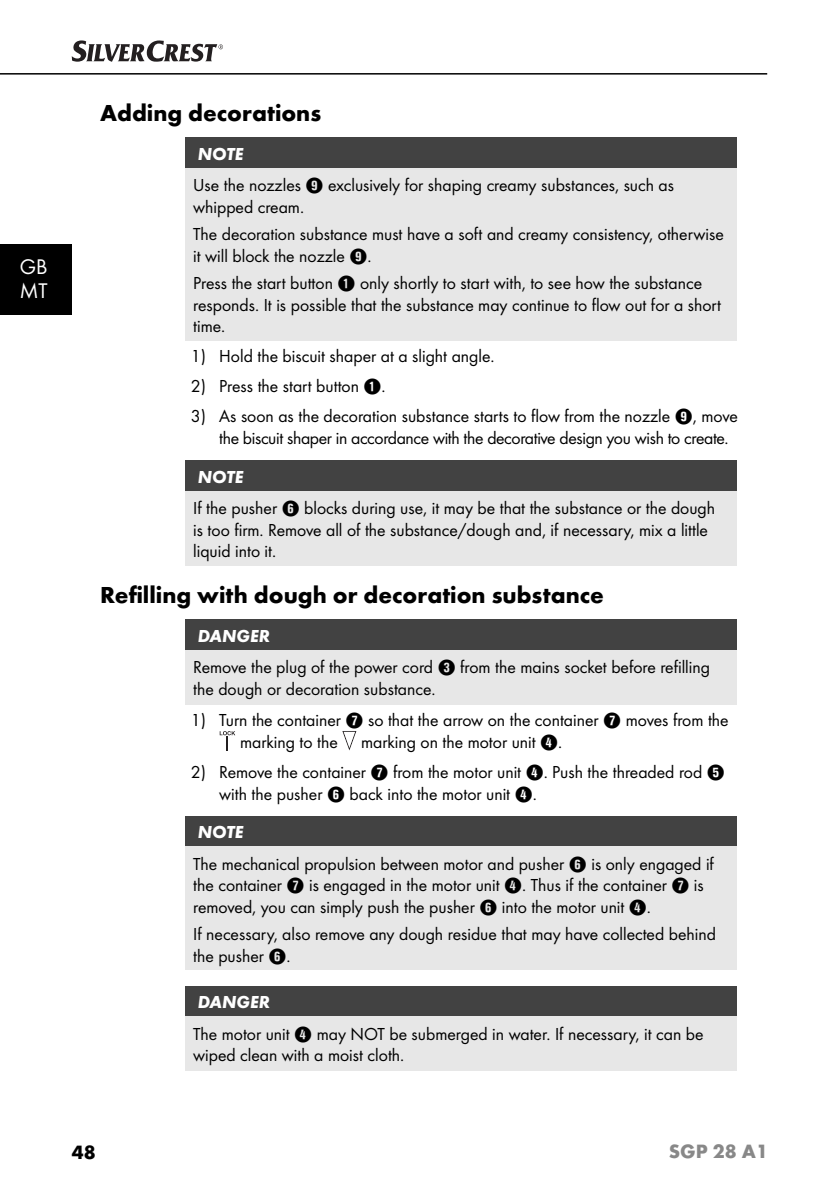
<style>
.page{position:relative;width:839px;height:1191px;background:#fff}
.page>*{position:absolute;margin:0;border:0;box-sizing:border-box;transform-origin:0 0}
.t1{font:700 24px "Futura";color:#000}
.t2{font:22px/24px "Futura Boo";color:#fff}
.t3{font:700 20px "Futura";color:#888}
.t4{font:700 20px "Futura";color:#000}
.t5{font:18px/21.6px "Futura Boo";color:#000}
.t6{font:18px/21.6px "Futura Boo";letter-spacing:-.02em;color:#000}
.t7{font:italic 700 18px "Futura";color:#fff}
.s1{font-family:"Hako PI Nummern"}
</style>
<div class="page">
<hr style="left:0;top:73px;width:767px;height:2px;background:#000">
<svg style="left:72px;top:40px;width:151px;height:22px"></svg>
<div style="left:0;top:244px;width:72px;height:71px;background:#000"></div>
<div style="left:185px;top:138px;width:552px;height:30px;background:#424242"></div>
<div style="left:185px;top:168px;width:552px;height:172px;background:#e7e7e7"></div>
<div style="left:185px;top:460px;width:552px;height:31px;background:#424242"></div>
<div style="left:185px;top:491px;width:552px;height:74px;background:#e7e7e7"></div>
<div style="left:185px;top:619px;width:552px;height:31px;background:#424242"></div>
<div style="left:185px;top:650px;width:552px;height:54px;background:#e7e7e7"></div>
<svg style="left:220px;top:731px;width:15px;height:20px"></svg>
<svg style="left:342px;top:731px;width:14px;height:19px"></svg>
<div style="left:185px;top:816px;width:552px;height:30px;background:#424242"></div>
<div style="left:185px;top:846px;width:552px;height:124px;background:#e7e7e7"></div>
<div style="left:185px;top:986px;width:552px;height:30px;background:#424242"></div>
<div style="left:185px;top:1016px;width:552px;height:55px;background:#e7e7e7"></div>
<p class="t2" style="left:20px;top:256px;width:29px">GB<br>MT</p>
<h1 class="t1" style="left:100px;top:104px;width:222px">Adding decorations</h1>
<p class="t7" style="left:198px;top:147px;width:47px">NOTE</p>
<p class="t5" style="left:193px;top:175px;width:482px">Use the nozzles <span class="s1">9</span> exclusively for shaping creamy substances, such as whipped cream.</p>
<p class="t5" style="left:193px;top:224px;width:532px">The decoration substance must have a soft and creamy consistency, otherwise it will block the nozzle <span class="s1">9</span>.</p>
<p class="t5" style="left:193px;top:273px;width:529px">Press the start button <span class="s1">1</span> only shortly to start with, to see how the substance responds. It is possible that the substance may continue to flow out for a short time.</p>
<p class="t5" style="left:191px;top:346px;width:305px">1) Hold the biscuit shaper at a slight angle.</p>
<p class="t5" style="left:191px;top:376px;width:196px">2) Press the start button <span class="s1">1</span>.</p>
<p class="t6" style="left:219px;top:407px;width:520px;text-indent:-28px">3) As soon as the decoration substance starts to flow from the nozzle <span class="s1">9</span>, move the biscuit shaper in accordance with the decorative design you wish to create.</p>
<p class="t7" style="left:198px;top:469px;width:47px">NOTE</p>
<p class="t5" style="left:193px;top:498px;width:523px">If the pusher <span class="s1">6</span> blocks during use, it may be that the substance or the dough is too firm. Remove all of the substance/dough and, if necessary, mix a little liquid into it.</p>
<h1 class="t1" style="left:100px;top:586px;width:505px">Refilling with dough or decoration substance</h1>
<p class="t7" style="left:198px;top:628px;width:74px">DANGER</p>
<p class="t5" style="left:193px;top:657px;width:518px">Remove the plug of the power cord <span class="s1">3</span> from the mains socket before refilling the dough or decoration substance.</p>
<p class="t5" style="left:240px;top:710px;width:490px;text-indent:-49px">1) Turn the container <span class="s1">7</span> so that the arrow on the container <span class="s1">7</span> moves from the marking to the</p>
<p class="t5" style="left:361px;top:732px;width:203px">marking on the motor unit <span class="s1">4</span>.</p>
<p class="t5" style="left:219px;top:762px;width:507px;text-indent:-28px">2) Remove the container <span class="s1">7</span> from the motor unit <span class="s1">4</span>. Push the threaded rod <span class="s1">5 </span>with the pusher <span class="s1">6</span> back into the motor unit <span class="s1">4</span>.</p>
<p class="t7" style="left:198px;top:825px;width:47px">NOTE</p>
<p class="t5" style="left:193px;top:854px;width:522px">The mechanical propulsion between motor and pusher <span class="s1">6</span> is only engaged if the container <span class="s1">7</span> is engaged in the motor unit <span class="s1">4</span>. Thus if the container <span class="s1">7</span> is removed, you can simply push the pusher <span class="s1">6</span> into the motor unit <span class="s1">4</span>.</p>
<p class="t5" style="left:193px;top:924px;width:524px">If necessary, also remove any dough residue that may have collected behind the pusher <span class="s1">6</span>.</p>
<p class="t7" style="left:198px;top:995px;width:74px">DANGER</p>
<p class="t5" style="left:193px;top:1024px;width:511px">The motor unit <span class="s1">4</span> may NOT be submerged in water. If necessary, it can be wiped clean with a moist cloth.</p>
<p class="t4" style="left:72px;top:1144px;width:26px">48</p>
<p class="t3" style="left:668px;top:1143px;width:101px">SGP 28 A1</p>
</div>
